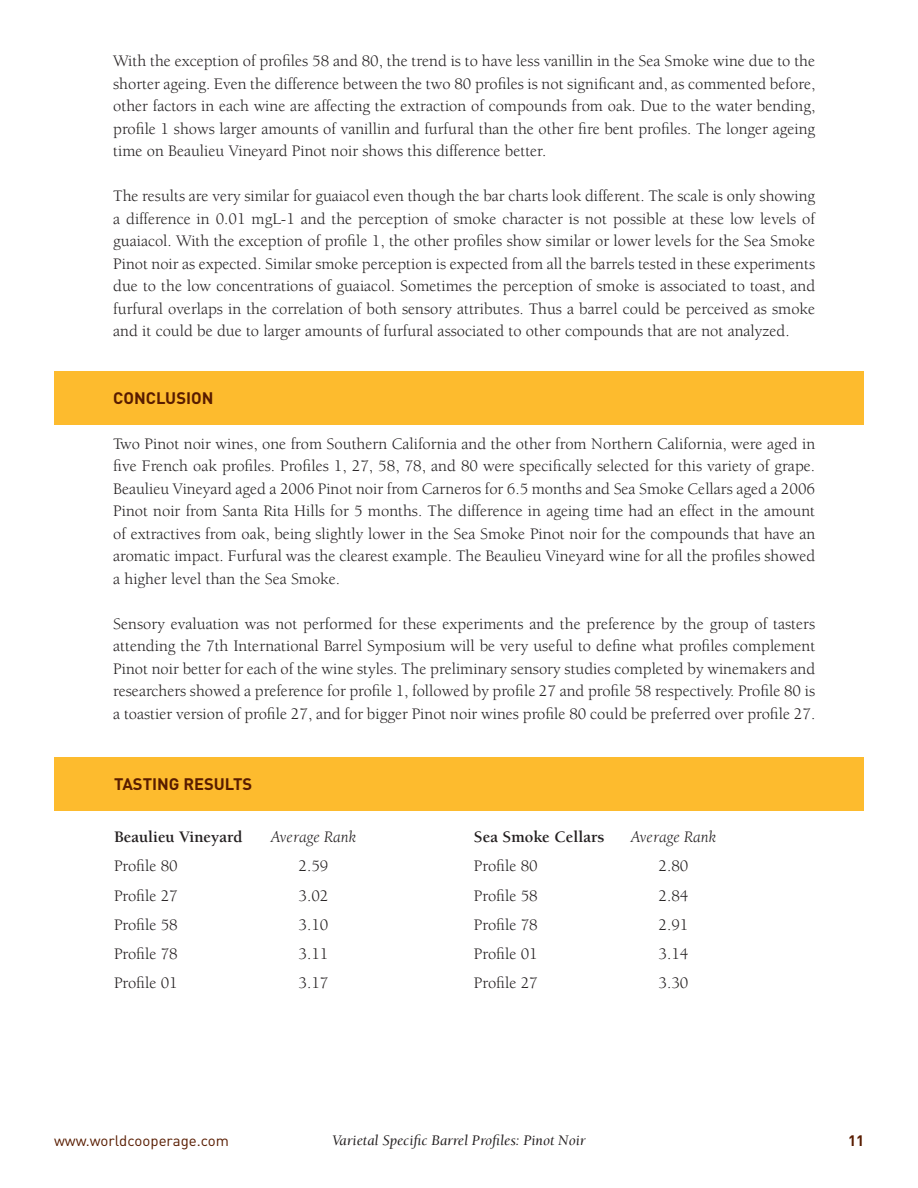
<style>
.page{position:relative;width:918px;height:1188px;background:#fff}
.page>*{position:absolute;margin:0;border:0;box-sizing:border-box;transform-origin:0 0}
.t1{font:16.5px/22.5px "Berkeley";color:#231f20;text-align:justify}
.t2{font:700 16.5px "Berkeley";color:#231f20}
.t3{font:700 16.5px "DIN";color:#581c00}
.t4{font:italic 16.5px "Berkeley";color:#231f20}
.t5{font:italic 15px "Berkeley";color:#231f20}
.t6{font:15px "DIN";color:#581c00}
.t7{font:700 15px "DIN";color:#581c00}
</style>
<div class="page">
<div style="left:54px;top:371px;width:810px;height:54px;background:#fdbb2e"></div>
<div style="left:54px;top:757px;width:810px;height:54px;background:#fdbb2e"></div>
<p class="t1" style="left:113px;top:50px;width:704px">With the exception of profiles 58 and 80, the trend is to have less vanillin in the Sea Smoke wine due to the shorter ageing. Even the difference between the two 80 profiles is not significant and, as commented before, other factors in each wine are affecting the extraction of compounds from oak. Due to the water bending, profile 1 shows larger amounts of vanillin and furfural than the other fire bent profiles. The longer ageing time on Beaulieu Vineyard Pinot noir shows this difference better.</p>
<p class="t1" style="left:113px;top:185px;width:704px">The results are very similar for guaiacol even though the bar charts look different. The scale is only showing a difference in 0.01 mgL-1 and the perception of smoke character is not possible at these low levels of guaiacol. With the exception of profile 1, the other profiles show similar or lower levels for the Sea Smoke Pinot noir as expected. Similar smoke perception is expected from all the barrels tested in these experiments due to the low concentrations of guaiacol. Sometimes the perception of smoke is associated to toast, and furfural overlaps in the correlation of both sensory attributes. Thus a barrel could be perceived as smoke and it could be due to larger amounts of furfural associated to other compounds that are not analyzed.</p>
<p class="t3" style="left:113px;top:387px;width:102px">CONCLUSION</p>
<p class="t1" style="left:113px;top:433px;width:704px">Two Pinot noir wines, one from Southern California and the other from Northern California, were aged in five French oak profiles. Profiles 1, 27, 58, 78, and 80 were specifically selected for this variety of grape.<br>Beaulieu Vineyard aged a 2006 Pinot noir from Carneros for 6.5 months and Sea Smoke Cellars aged a 2006<br>Pinot noir from Santa Rita Hills for 5 months. The difference in ageing time had an effect in the amount of extractives from oak, being slightly lower in the Sea Smoke Pinot noir for the compounds that have an aromatic impact. Furfural was the clearest example. The Beaulieu Vineyard wine for all the profiles showed a higher level than the Sea Smoke.</p>
<p class="t1" style="left:113px;top:613px;width:704px">Sensory evaluation was not performed for these experiments and the preference by the group of tasters attending the 7th International Barrel Symposium will be very useful to define what profiles complement Pinot noir better for each of the wine styles. The preliminary sensory studies completed by winemakers and researchers showed a preference for profile 1, followed by profile 27 and profile 58 respectively. Profile 80 is a toastier version of profile 27, and for bigger Pinot noir wines profile 80 could be preferred over profile 27.</p>
<p class="t3" style="left:114px;top:774px;width:140px">TASTING RESULTS</p>
<p class="t2" style="left:114px;top:828px;width:130px">Beaulieu Vineyard</p>
<p class="t4" style="left:271px;top:828px;width:87px">Average Rank</p>
<p class="t1" style="left:114px;top:855px;width:65px">Profile 80</p>
<p class="t1" style="left:299px;top:855px;width:31px">2.59</p>
<p class="t1" style="left:114px;top:885px;width:65px">Profile 27</p>
<p class="t1" style="left:299px;top:885px;width:31px">3.02</p>
<p class="t1" style="left:114px;top:914px;width:65px">Profile 58</p>
<p class="t1" style="left:299px;top:914px;width:31px">3.10</p>
<p class="t1" style="left:114px;top:943px;width:65px">Profile 78</p>
<p class="t1" style="left:299px;top:943px;width:31px">3.11</p>
<p class="t1" style="left:114px;top:972px;width:65px">Profile 01</p>
<p class="t1" style="left:299px;top:972px;width:31px">3.17</p>
<p class="t2" style="left:474px;top:828px;width:132px">Sea Smoke Cellars</p>
<p class="t4" style="left:631px;top:828px;width:87px">Average Rank</p>
<p class="t1" style="left:474px;top:855px;width:65px">Profile 80</p>
<p class="t1" style="left:659px;top:855px;width:31px">2.80</p>
<p class="t1" style="left:474px;top:885px;width:65px">Profile 58</p>
<p class="t1" style="left:659px;top:885px;width:31px">2.84</p>
<p class="t1" style="left:474px;top:914px;width:65px">Profile 78</p>
<p class="t1" style="left:659px;top:914px;width:31px">2.91</p>
<p class="t1" style="left:474px;top:943px;width:65px">Profile 01</p>
<p class="t1" style="left:659px;top:943px;width:31px">3.14</p>
<p class="t1" style="left:474px;top:972px;width:65px">Profile 27</p>
<p class="t1" style="left:659px;top:972px;width:31px">3.30</p>
<p class="t6" style="left:54px;top:1131px;width:177px">www.worldcooperage.com</p>
<p class="t5" style="left:332px;top:1133px;width:255px">Varietal Specific Barrel Profiles: Pinot Noir</p>
<p class="t7" style="left:848px;top:1131px;width:18px">11</p>
</div>
